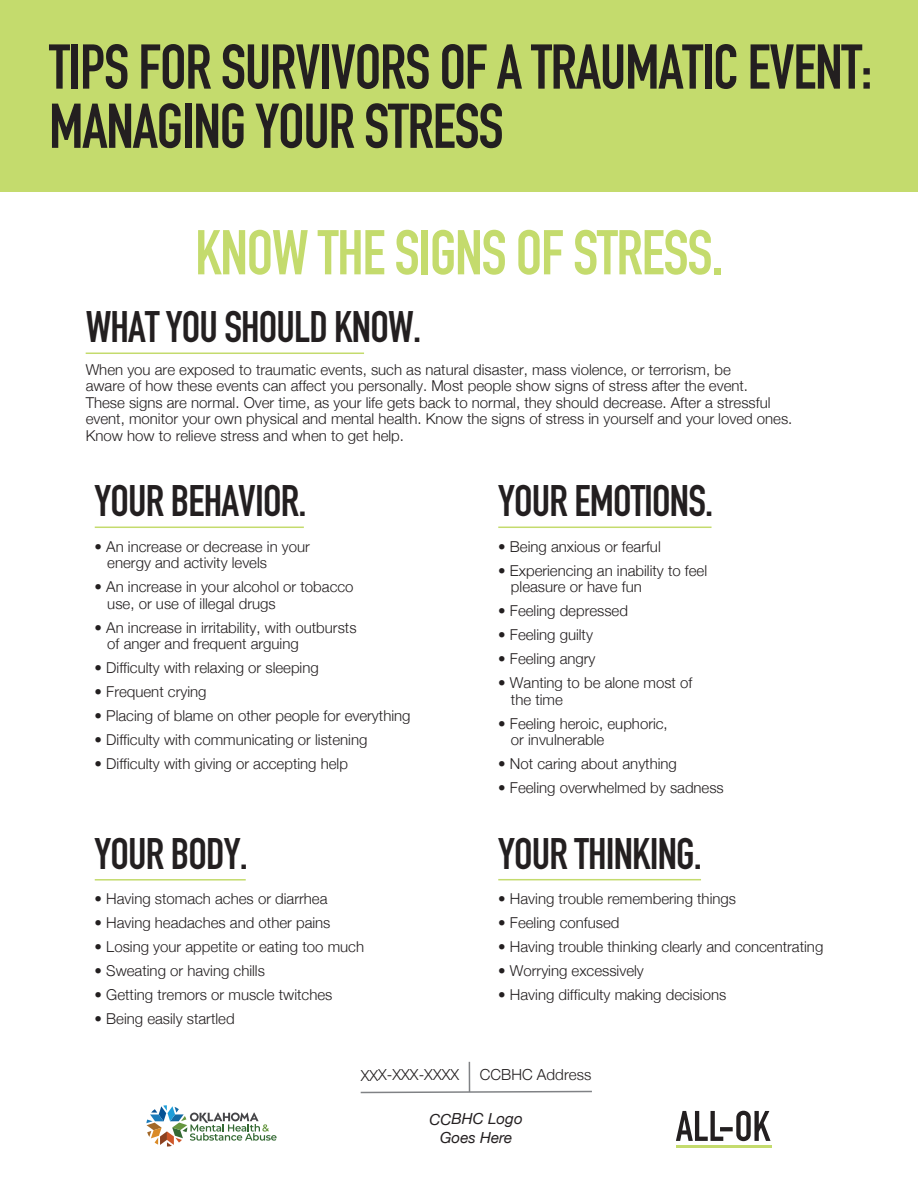
<style>
.page{position:relative;width:918px;height:1188px;background:#fff}
.page>*{position:absolute;margin:0;border:0;box-sizing:border-box;transform-origin:0 0}
.t1{font:700 62.1px "DIN Condensed";letter-spacing:-.02em;color:#231f20}
.t2{font:700 62.1px "DIN Condensed";letter-spacing:-.02em;color:#c4db6d}
.t3{font:700 43.5px "DIN Condensed";letter-spacing:-.02em;color:#231f20}
.t4{font:300 15.15px "Helvetica Neue";color:#231f20}
.t5{font:italic 15.15px/18.3px "Helvetica Neue";letter-spacing:-.005em;color:#231f20;text-align:center}
.t6{font:300 15px/16.5px "Helvetica Neue";color:#231f20}
</style>
<div class="page">
<div style="left:0;top:0;width:918px;height:192px;background:#c4db6d"></div>
<hr style="left:86px;top:353px;width:278px;height:1px;background:#c4db6d">
<hr style="left:95px;top:527px;width:209px;height:1px;background:#c4db6d">
<hr style="left:498px;top:527px;width:214px;height:1px;background:#c4db6d">
<hr style="left:95px;top:879px;width:151px;height:2px;background:#c4db6d">
<hr style="left:498px;top:879px;width:203px;height:1px;background:#c4db6d">
<svg style="left:360px;top:1090px;width:232px;height:4px"></svg>
<hr style="left:469px;top:1062px;width:1px;height:30px;background:#808285">
<svg style="left:146px;top:1105px;width:131px;height:42px"></svg>
<svg style="left:676px;top:1111px;width:95px;height:30px"></svg>
<hr style="left:676px;top:1145px;width:96px;height:2px;background:#c4db6d">
<h1 class="t1" style="left:49px;top:25px;width:825px">TIPS FOR SURVIVORS OF A TRAUMATIC EVENT:</h1>
<h1 class="t1" style="left:49px;top:84px;width:456px">MANAGING YOUR STRESS</h1>
<h1 class="t2" style="left:195px;top:211px;width:529px">KNOW THE SIGNS OF STRESS.</h1>
<h2 class="t3" style="left:86px;top:297px;width:337px">WHAT YOU SHOULD KNOW.</h2>
<p class="t6" style="left:86px;top:360px;width:708px">When you are exposed to traumatic events, such as natural disaster, mass violence, or terrorism, be<br>aware of how these events can affect you personally. Most people show signs of stress after the event.<br>These signs are normal. Over time, as your life gets back to normal, they should decrease. After a stressful event, monitor your own physical and mental health. Know the signs of stress in yourself and your loved ones.<br>Know how to relieve stress and when to get help.</p>
<h2 class="t3" style="left:95px;top:471px;width:213px">YOUR BEHAVIOR.</h2>
<p class="t6" style="left:107px;top:537px;width:204px;text-indent:-13px">• An increase or decrease in your energy and activity levels</p>
<p class="t6" style="left:107px;top:577px;width:248px;text-indent:-13px">• An increase in your alcohol or tobacco use, or use of illegal drugs</p>
<p class="t6" style="left:107px;top:618px;width:251px;text-indent:-13px">• An increase in irritability, with outbursts of anger and frequent arguing</p>
<p class="t6" style="left:95px;top:658px;width:226px">• Difficulty with relaxing or sleeping</p>
<p class="t6" style="left:95px;top:682px;width:113px">• Frequent crying</p>
<p class="t6" style="left:95px;top:706px;width:317px">• Placing of blame on other people for everything</p>
<p class="t6" style="left:95px;top:730px;width:274px">• Difficulty with communicating or listening</p>
<p class="t6" style="left:95px;top:754px;width:255px">• Difficulty with giving or accepting help</p>
<h2 class="t3" style="left:95px;top:824px;width:155px">YOUR BODY.</h2>
<p class="t6" style="left:95px;top:889px;width:234px">• Having stomach aches or diarrhea</p>
<p class="t6" style="left:95px;top:913px;width:237px">• Having headaches and other pains</p>
<p class="t6" style="left:95px;top:937px;width:271px">• Losing your appetite or eating too much</p>
<p class="t6" style="left:95px;top:961px;width:172px">• Sweating or having chills</p>
<p class="t6" style="left:95px;top:985px;width:239px">• Getting tremors or muscle twitches</p>
<p class="t6" style="left:95px;top:1009px;width:142px">• Being easily startled</p>
<h2 class="t3" style="left:498px;top:471px;width:216px">YOUR EMOTIONS.</h2>
<p class="t6" style="left:498px;top:537px;width:164px">• Being anxious or fearful</p>
<p class="t6" style="left:511px;top:561px;width:198px;text-indent:-13px">• Experiencing an inability to feel pleasure or have fun</p>
<p class="t6" style="left:498px;top:601px;width:131px">• Feeling depressed</p>
<p class="t6" style="left:498px;top:625px;width:96px">• Feeling guilty</p>
<p class="t6" style="left:498px;top:649px;width:99px">• Feeling angry</p>
<p class="t6" style="left:511px;top:673px;width:183px;text-indent:-13px">• Wanting to be alone most of the time</p>
<p class="t6" style="left:511px;top:714px;width:158px;text-indent:-13px">• Feeling heroic, euphoric, or invulnerable</p>
<p class="t6" style="left:498px;top:754px;width:180px">• Not caring about anything</p>
<p class="t6" style="left:498px;top:778px;width:227px">• Feeling overwhelmed by sadness</p>
<h2 class="t3" style="left:498px;top:824px;width:205px">YOUR THINKING.</h2>
<p class="t6" style="left:498px;top:889px;width:239px">• Having trouble remembering things</p>
<p class="t6" style="left:498px;top:913px;width:123px">• Feeling confused</p>
<p class="t6" style="left:498px;top:937px;width:327px">• Having trouble thinking clearly and concentrating</p>
<p class="t6" style="left:498px;top:961px;width:147px">• Worrying excessively</p>
<p class="t6" style="left:498px;top:985px;width:230px">• Having difficulty making decisions</p>
<p class="t4" style="left:361px;top:1063px;width:100px">XXX-XXX-XXXX</p>
<p class="t4" style="left:480px;top:1062px;width:113px">CCBHC Address</p>
<p class="t5" style="left:430px;top:1111px;width:95px">CCBHC Logo<br>Goes Here</p>
</div>
